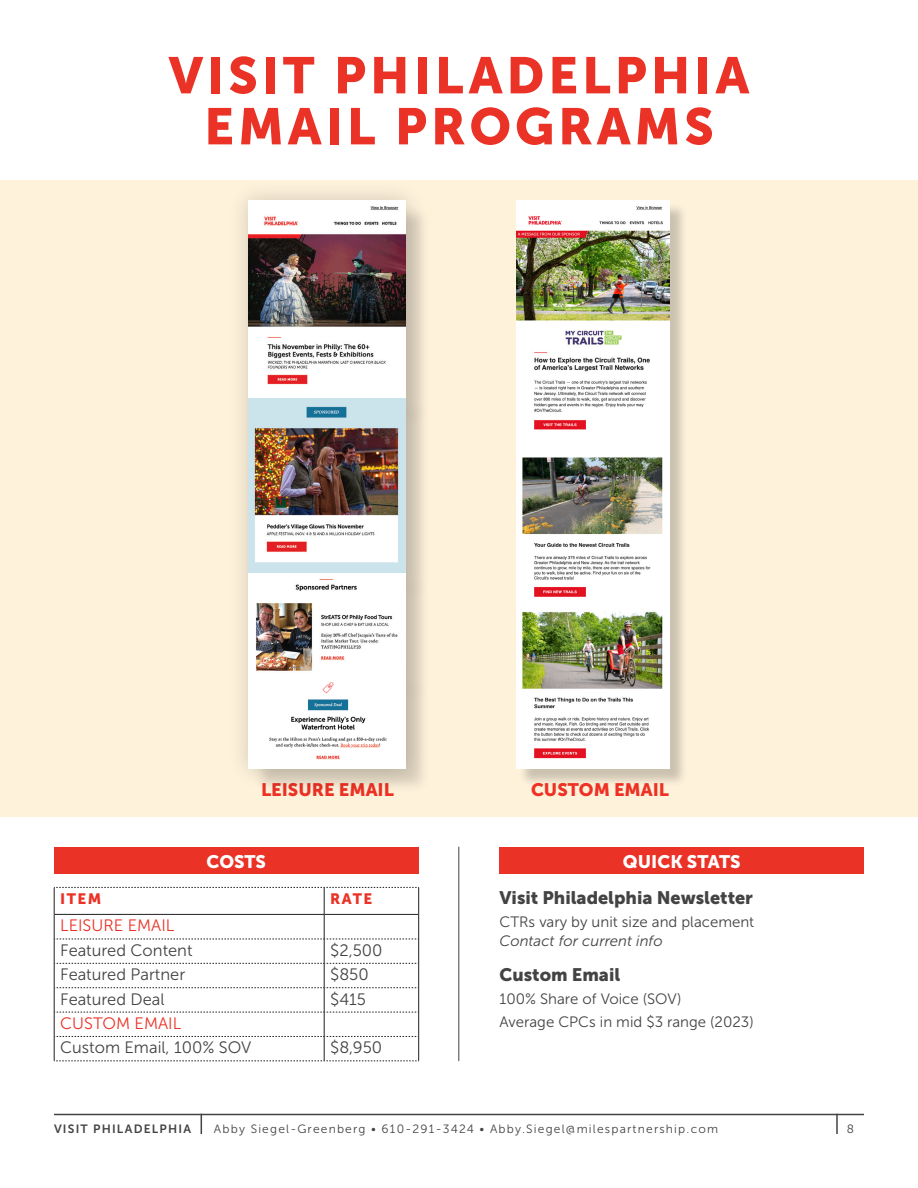
<style>
.page{position:relative;width:918px;height:1188px;background:#fff}
.page>*{position:absolute;margin:0;border:0;box-sizing:border-box;transform-origin:0 0}
.t1{font:51px/51px "Museo Sans 900";letter-spacing:.075em;color:#eb3226;text-align:center}
.t2{font:18px "Museo Sans 900";color:#434343}
.t3{font:18px "Museo Sans 900";color:#ee3124}
.t4{font:18px "Museo Sans 900";color:#fff}
.t5{font:16.5px "Museo Sans 300";color:#434343}
.t6{font:16.5px "Museo Sans 300";color:#eb3226}
.t7{font:15px/19.5px "Museo Sans 300";color:#434343}
.t8{font:15px "Museo Sans 900";letter-spacing:.1em;color:#eb3226}
.t9{font:12px "Museo Sans 300";letter-spacing:.1em;color:#434343}
.t10{font:12px "Museo Sans 700";letter-spacing:.1em;color:#434343}
.s1{font-style:italic}
</style>
<div class="page">
<hr style="left:54px;top:1114px;width:810px;height:1px;background:#434343">
<svg style="left:201px;top:1115px;width:1px;height:19px"></svg>
<hr style="left:836px;top:1114px;width:2px;height:20px;background:#434343">
<div style="left:0;top:180px;width:918px;height:636px;background:#fef2db"></div>
<svg style="left:54px;top:887px;width:365px;height:175px"></svg>
<div style="left:54px;top:847px;width:364px;height:27px;background:#eb3226"></div>
<hr style="left:459px;top:847px;width:1px;height:214px;background:#434343">
<div style="left:500px;top:847px;width:364px;height:27px;background:#eb3226"></div>
<div style="left:519px;top:203px;width:169px;height:584px;background:#231f20;opacity:.23"></div>
<img style="left:516px;top:200px;width:153px;height:568px">
<div style="left:228px;top:180px;width:198px;height:609px;background:#231f20;opacity:.21"></div>
<div style="left:252px;top:204px;width:179px;height:222px;background:#231f20;opacity:.17"></div>
<img style="left:249px;top:200px;width:157px;height:475px">
<div style="left:252px;top:402px;width:179px;height:197px;background:#231f20;opacity:.17"></div>
<div style="left:252px;top:576px;width:179px;height:126px;background:#231f20;opacity:.17"></div>
<div style="left:252px;top:678px;width:179px;height:116px;background:#231f20;opacity:.17"></div>
<img style="left:249px;top:675px;width:156px;height:93px">
<p class="t1" style="left:169px;top:50px;width:582px">VISIT PHILADELPHIA<br>EMAIL PROGRAMS</p>
<p class="t3" style="left:261px;top:779px;width:134px">LEISURE EMAIL</p>
<p class="t3" style="left:531px;top:779px;width:140px">CUSTOM EMAIL</p>
<p class="t4" style="left:206px;top:851px;width:61px">COSTS</p>
<p class="t8" style="left:60px;top:890px;width:43px">ITEM</p>
<p class="t8" style="left:330px;top:890px;width:44px">RATE</p>
<p class="t6" style="left:60px;top:917px;width:116px">LEISURE EMAIL</p>
<p class="t5" style="left:60px;top:941px;width:134px">Featured Content</p>
<p class="t5" style="left:330px;top:941px;width:54px">$2,500</p>
<p class="t5" style="left:60px;top:966px;width:127px">Featured Partner</p>
<p class="t5" style="left:330px;top:966px;width:40px">$850</p>
<p class="t5" style="left:60px;top:990px;width:106px">Featured Deal</p>
<p class="t5" style="left:330px;top:990px;width:37px">$415</p>
<p class="t6" style="left:60px;top:1014px;width:123px">CUSTOM EMAIL</p>
<p class="t5" style="left:60px;top:1039px;width:193px">Custom Email, 100% SOV</p>
<p class="t5" style="left:330px;top:1039px;width:54px">$8,950</p>
<p class="t4" style="left:623px;top:851px;width:119px">QUICK STATS</p>
<p class="t2" style="left:500px;top:887px;width:255px">Visit Philadelphia Newsletter</p>
<p class="t7" style="left:500px;top:912px;width:256px">CTRs vary by unit size and placement<br><span class="s1">Contact for current info</span></p>
<p class="t2" style="left:500px;top:965px;width:122px">Custom Email</p>
<p class="t7" style="left:500px;top:990px;width:183px">100% Share of Voice (SOV)</p>
<p class="t7" style="left:500px;top:1013px;width:256px">Average CPCs in mid $3 range (2023)</p>
<p class="t10" style="left:54px;top:1122px;width:139px">VISIT PHILADELPHIA</p>
<p class="t9" style="left:214px;top:1122px;width:506px">Abby Siegel-Greenberg • 610-291-3424 • Abby.Siegel@milespartnership.com</p>
<p class="t9" style="left:847px;top:1122px;width:9px">8</p>
</div>
